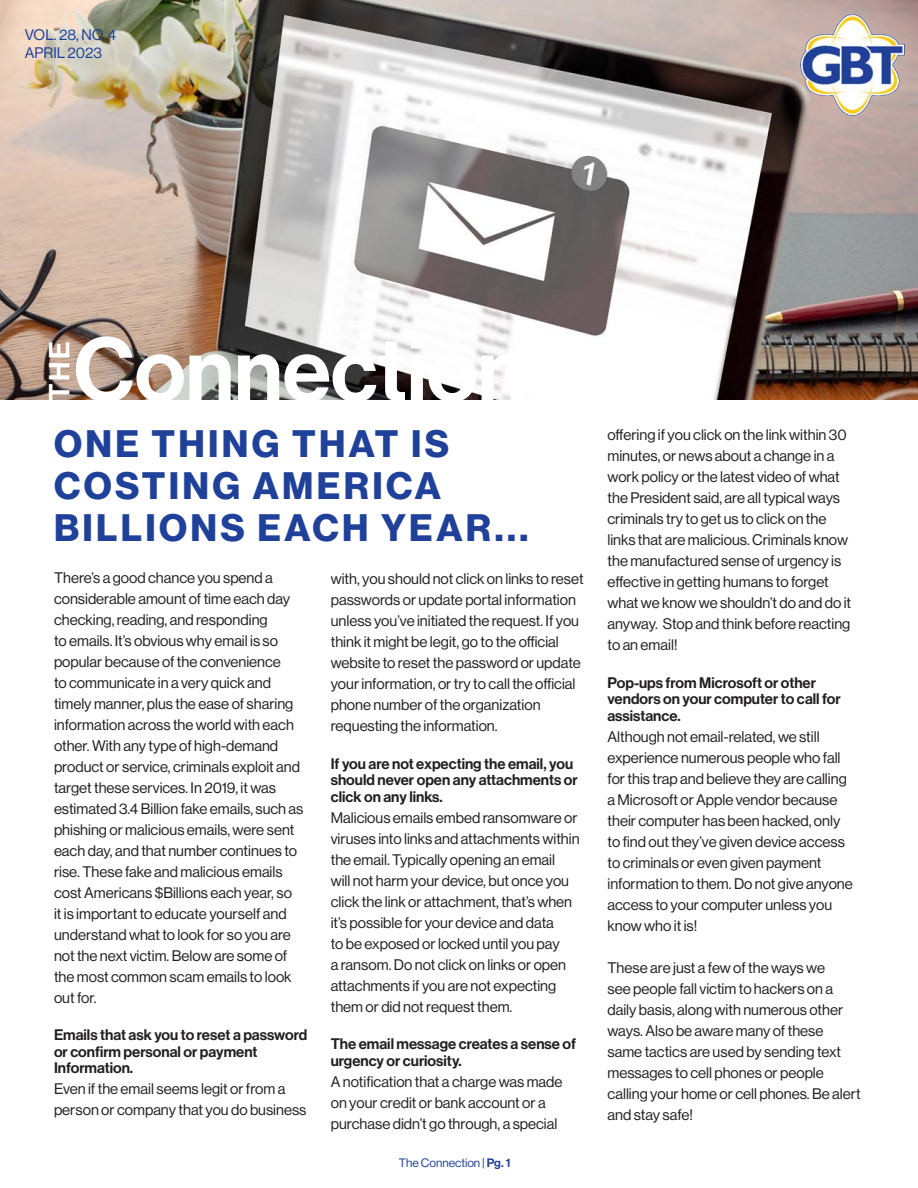
<style>
.page{position:relative;width:918px;height:1188px;background:#fff}
.page>*{position:absolute;margin:0;border:0;box-sizing:border-box;transform-origin:0 0}
.t1{font:88.5px "N Haas Grotesk DS Pro 65 Md";color:#fff}
.t2{font:37.5px/42px "N Haas Grotesk DS Pro 75 Bd";letter-spacing:.09em;color:#20419a}
.t3{font:28.5px "N Haas Grotesk DS Pro 65 Md";color:#fff}
.Body_Text{font:15px/21px "N Haas Grotesk DS Pro 55 Rg";color:#231f20}
.Body_Text-2{font:15px/16.5px "N Haas Grotesk DS Pro 65 Md";color:#231f20}
.t4{font:15px "N Haas Grotesk DS Pro 55 Rg";color:#20419a}
.t5{font:12px "N Haas Grotesk DS Pro 55 Rg";color:#20419a}
.s1{font-family:"N Haas Grotesk DS Pro 65 Md"}
</style>
<div class="page">
<img style="left:0;top:0;width:918px;height:400px">
<img style="left:789px;top:0;width:128px;height:132px">
<p class="t4" style="left:25px;top:26px;width:93px">VOL. 28, NO. 4</p>
<p class="t4" style="left:25px;top:44px;width:79px">APRIL 2023</p>
<p class="t3" style="left:43px;top:401px;width:62px;rotate:-90deg">THE</p>
<p class="t1" style="left:74px;top:319px;width:454px">Connection</p>
<p class="t2" style="left:54px;top:424px;width:397px">ONE THING THAT IS<br>COSTING AMERICA</p>
<p class="t2" style="left:54px;top:508px;width:476px">BILLIONS EACH YEAR...</p>
<p class="Body_Text" style="left:54px;top:567px;width:251px">There’s a good chance you spend a considerable amount of time each day checking, reading, and responding<br>to emails. It’s obvious why email is so popular because of the convenience<br>to communicate in a very quick and timely manner, plus the ease of sharing information across the world with each other. With any type of high-demand product or service, criminals exploit and target these services. In 2019, it was estimated 3.4 Billion fake emails, such as phishing or malicious emails, were sent each day, and that number continues to rise. These fake and malicious emails cost Americans $Billions each year, so<br>it is important to educate yourself and understand what to look for so you are not the next victim. Below are some of the most common scam emails to look out for.</p>
<p class="Body_Text-2" style="left:54px;top:1027px;width:255px">Emails that ask you to reset a password or confirm personal or payment<br>Information.</p>
<p class="Body_Text" style="left:54px;top:1078px;width:254px">Even if the email seems legit or from a person or company that you do business</p>
<p class="Body_Text" style="left:331px;top:568px;width:254px">with, you should not click on links to reset passwords or update portal information unless you’ve initiated the request. If you think it might be legit, go to the official website to reset the password or update your information, or try to call the official phone number of the organization requesting the information.</p>
<p class="Body_Text-2" style="left:331px;top:755px;width:249px">If you are not expecting the email, you should never open any attachments or click on any links.</p>
<p class="Body_Text" style="left:331px;top:807px;width:250px">Malicious emails embed ransomware or viruses into links and attachments within the email. Typically opening an email<br>will not harm your device, but once you click the link or attachment, that’s when it’s possible for your device and data<br>to be exposed or locked until you pay<br>a ransom. Do not click on links or open attachments if you are not expecting them or did not request them.</p>
<p class="Body_Text-2" style="left:331px;top:1036px;width:247px">The email message creates a sense of urgency or curiosity.</p>
<p class="Body_Text" style="left:331px;top:1071px;width:233px">A notification that a charge was made on your credit or bank account or a purchase didn’t go through, a special</p>
<p class="t5" style="left:399px;top:1156px;width:113px">The Connection | <span class="s1">Pg. 1</span></p>
<p class="Body_Text" style="left:608px;top:424px;width:245px">offering if you click on the link within 30 minutes, or news about a change in a work policy or the latest video of what the President said, are all typical ways criminals try to get us to click on the links that are malicious. Criminals know the manufactured sense of urgency is effective in getting humans to forget what we know we shouldn’t do and do it anyway. Stop and think before reacting to an email!</p>
<p class="Body_Text-2" style="left:608px;top:674px;width:235px">Pop-ups from Microsoft or other vendors on your computer to call for assistance.</p>
<p class="Body_Text" style="left:608px;top:726px;width:247px">Although not email-related, we still experience numerous people who fall for this trap and believe they are calling a Microsoft or Apple vendor because their computer has been hacked, only to find out they’ve given device access to criminals or even given payment information to them. Do not give anyone access to your computer unless you know who it is!</p>
<p class="Body_Text" style="left:608px;top:957px;width:255px">These are just a few of the ways we<br>see people fall victim to hackers on a daily basis, along with numerous other ways. Also be aware many of these same tactics are used by sending text messages to cell phones or people calling your home or cell phones. Be alert and stay safe!</p>
</div>
